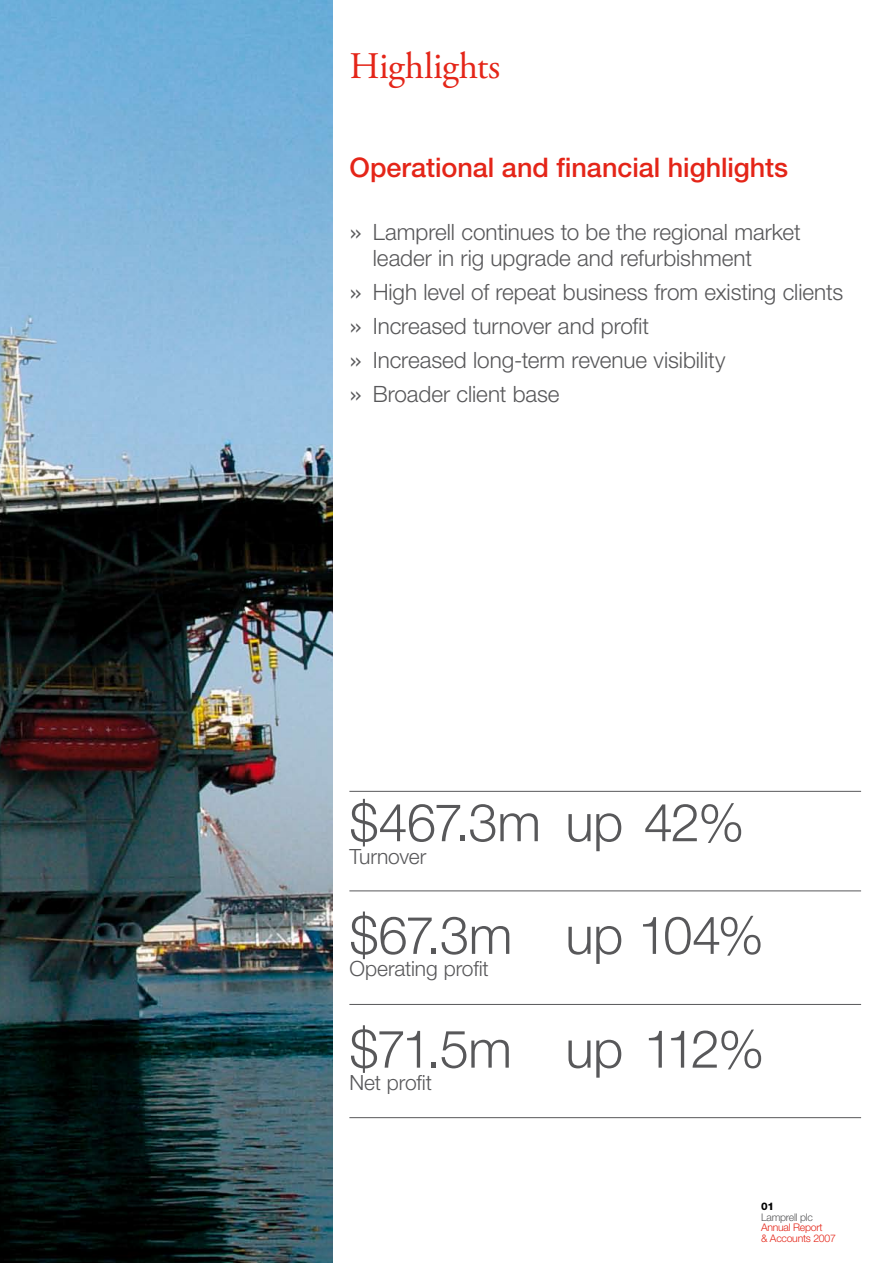
<style>
.page{position:relative;width:893px;height:1263px;background:#fff}
.page>*{position:absolute;margin:0;border:0;box-sizing:border-box;transform-origin:0 0}
.t1{font:300 52.5px "Helvetica Neue LT Std";letter-spacing:-.015em;color:#58585a}
.t2{font:37.5px "Adobe Garamond Pro";letter-spacing:-.01em;color:#e42518}
.t3{font:500 27px "Helvetica Neue LT Std";letter-spacing:-.005em;color:#e42518}
.t4{font:300 22.5px/34px "Helvetica Neue LT Std";letter-spacing:-.005em;color:#58585a}
.t5{font:22.5px/34px "DIN";color:#58585a;text-align:justify}
.t6{font:300 21px "Helvetica Neue LT Std";letter-spacing:-.005em;color:#58585a}
.t7{font:300 10.5px/10.5px "Helvetica Neue LT Std";letter-spacing:-.025em;color:#e42518}
.t8{font:300 10.5px "Helvetica Neue LT Std";letter-spacing:-.025em;color:#58585a}
.t9{font:800 10.5px "Helvetica Neue LT Std";color:#000}
</style>
<div class="page">
<hr style="left:349px;top:791px;width:512px;height:1px;background:#58585a">
<hr style="left:349px;top:890px;width:512px;height:1px;background:#58585a">
<hr style="left:349px;top:1004px;width:512px;height:1px;background:#58585a">
<hr style="left:349px;top:1117px;width:512px;height:1px;background:#58585a">
<img style="left:0;top:0;width:332px;height:1263px">
<h2 class="t2" style="left:349px;top:44px;width:152px">Highlights</h2>
<p class="t3" style="left:349px;top:151px;width:440px">Operational and financial highlights</p>
<p class="t5" style="left:349px;top:215px;width:14px">»</p>
<p class="t5" style="left:349px;top:274px;width:14px">» » » »</p>
<p class="t4" style="left:373px;top:219px;width:429px;line-height:25.5px">Lamprell continues to be the regional market leader in rig upgrade and refurbishment</p>
<p class="t4" style="left:373px;top:274px;width:472px">High level of repeat business from existing clients Increased turnover and profit<br>Increased long-term revenue visibility<br>Broader client base</p>
<h1 class="t1" style="left:349px;top:790px;width:193px">$467.3m</h1>
<p class="t6" style="left:349px;top:843px;width:79px">Turnover</p>
<h1 class="t1" style="left:349px;top:903px;width:165px">$67.3m</h1>
<p class="t6" style="left:349px;top:956px;width:141px">Operating profit</p>
<h1 class="t1" style="left:349px;top:1017px;width:164px">$71.5m</h1>
<p class="t6" style="left:349px;top:1070px;width:84px">Net profit</p>
<h1 class="t1" style="left:565px;top:790px;width:181px">up 42%</h1>
<h1 class="t1" style="left:565px;top:903px;width:200px">up 104%</h1>
<h1 class="t1" style="left:565px;top:1017px;width:201px">up 112%</h1>
<p class="t9" style="left:761px;top:1200px;width:14px">01</p>
<p class="t8" style="left:761px;top:1210px;width:53px">Lamprell plc</p>
<p class="t7" style="left:761px;top:1222px;width:76px">Annual Report<br>&amp; Accounts 2007</p>
</div>
